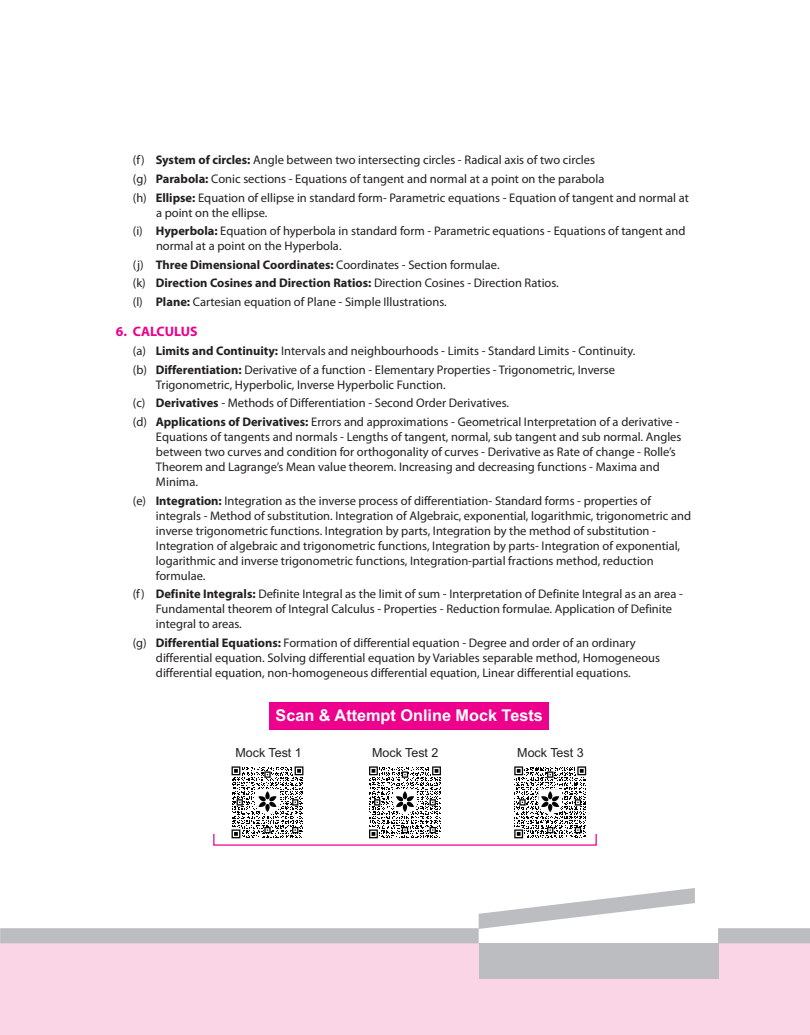
<style>
.page{position:relative;width:810px;height:1035px;background:#fff}
.page>*{position:absolute;margin:0;border:0;box-sizing:border-box;transform-origin:0 0}
.t1{font:700 16.25px "Arial";color:#fff}
.t2{font:700 13.75px "Myriad Pro";color:#ec008c}
.t3{font:12.5px/15px "Myriad Pro";color:#231f20}
.t4{font:12.5px "Arial";color:#231f20}
.s1{font-weight:700}
</style>
<div class="page">
<div style="left:0;top:943px;width:810px;height:92px;background:#fad5e5"></div>
<svg style="left:0;top:888px;width:810px;height:55px"></svg>
<div style="left:479px;top:943px;width:240px;height:36px;background:#bbbdc0"></div>
<div style="left:269px;top:702px;width:280px;height:28px;background:#ec008c"></div>
<svg style="left:232px;top:766px;width:72px;height:72px"></svg>
<svg style="left:369px;top:766px;width:72px;height:72px"></svg>
<svg style="left:514px;top:766px;width:72px;height:72px"></svg>
<p class="t3" style="left:133px;top:152px;width:558px;line-height:18.6px">(f) <span class="s1">System of circles:</span> Angle between two intersecting circles - Radical axis of two circles<br>(g) <span class="s1">Parabola:</span> Conic sections - Equations of tangent and normal at a point on the parabola<br>(h) <span class="s1">Ellipse:</span> Equation of ellipse in standard form- Parametric equations - Equation of tangent and normal at</p>
<p class="t3" style="left:133px;top:204px;width:554px;line-height:18.6px;text-indent:23px">a point on the ellipse.<br>(i) <span class="s1">Hyperbola:</span> Equation of hyperbola in standard form - Parametric equations - Equations of tangent and</p>
<p class="t3" style="left:133px;top:238px;width:428px;line-height:18.6px;text-indent:23px">normal at a point on the Hyperbola.<br>(j) <span class="s1">Three Dimensional Coordinates:</span> Coordinates - Section formulae.<br>(k) <span class="s1">Direction Cosines and Direction Ratios:</span> Direction Cosines - Direction Ratios. (l) <span class="s1">Plane:</span> Cartesian equation of Plane - Simple Illustrations.</p>
<p class="t2" style="left:116px;top:326px;width:83px">6. CALCULUS</p>
<p class="t3" style="left:133px;top:343px;width:504px;line-height:18.6px">(a) <span class="s1">Limits and Continuity:</span> Intervals and neighbourhoods - Limits - Standard Limits - Continuity. (b) <span class="s1">Differentiation:</span> Derivative of a function - Elementary Properties - Trigonometric, Inverse</p>
<p class="t3" style="left:133px;top:376px;width:548px;line-height:18.6px;text-indent:23px">Trigonometric, Hyperbolic, Inverse Hyperbolic Function.<br>(c) <span class="s1">Derivatives</span> - Methods of Differentiation - Second Order Derivatives.<br>(d) <span class="s1">Applications of Derivatives:</span> Errors and approximations - Geometrical Interpretation of a derivative -</p>
<p class="t3" style="left:156px;top:430px;width:527px">Equations of tangents and normals - Lengths of tangent, normal, sub tangent and sub normal. Angles between two curves and condition for orthogonality of curves - Derivative as Rate of change - Rolle’s Theorem and Lagrange’s Mean value theorem. Increasing and decreasing functions - Maxima and Minima.</p>
<p class="t3" style="left:156px;top:494px;width:537px;text-indent:-23px">(e) <span class="s1">Integration:</span> Integration as the inverse process of differentiation- Standard forms - properties of integrals - Method of substitution. Integration of Algebraic, exponential, logarithmic, trigonometric and inverse trigonometric functions. Integration by parts, Integration by the method of substitution - Integration of algebraic and trigonometric functions, Integration by parts- Integration of exponential, logarithmic and inverse trigonometric functions, Integration-partial fractions method, reduction formulae.</p>
<p class="t3" style="left:156px;top:588px;width:529px;text-indent:-23px">(f) <span class="s1">Definite Integrals:</span> Definite Integral as the limit of sum - Interpretation of Definite Integral as an area -<br>Fundamental theorem of Integral Calculus - Properties - Reduction formulae. Application of Definite integral to areas.</p>
<p class="t3" style="left:156px;top:636px;width:506px;text-indent:-23px">(g) <span class="s1">Differential Equations:</span> Formation of differential equation - Degree and order of an ordinary differential equation. Solving differential equation by Variables separable method, Homogeneous differential equation, non-homogeneous differential equation, Linear differential equations.</p>
<h1 class="t1" style="left:276px;top:709px;width:269px">Scan &amp; Attempt Online Mock Tests</h1>
<p class="t4" style="left:235px;top:748px;width:68px">Mock Test 1</p>
<p class="t4" style="left:372px;top:748px;width:68px">Mock Test 2</p>
<p class="t4" style="left:517px;top:748px;width:68px">Mock Test 3</p>
</div>
